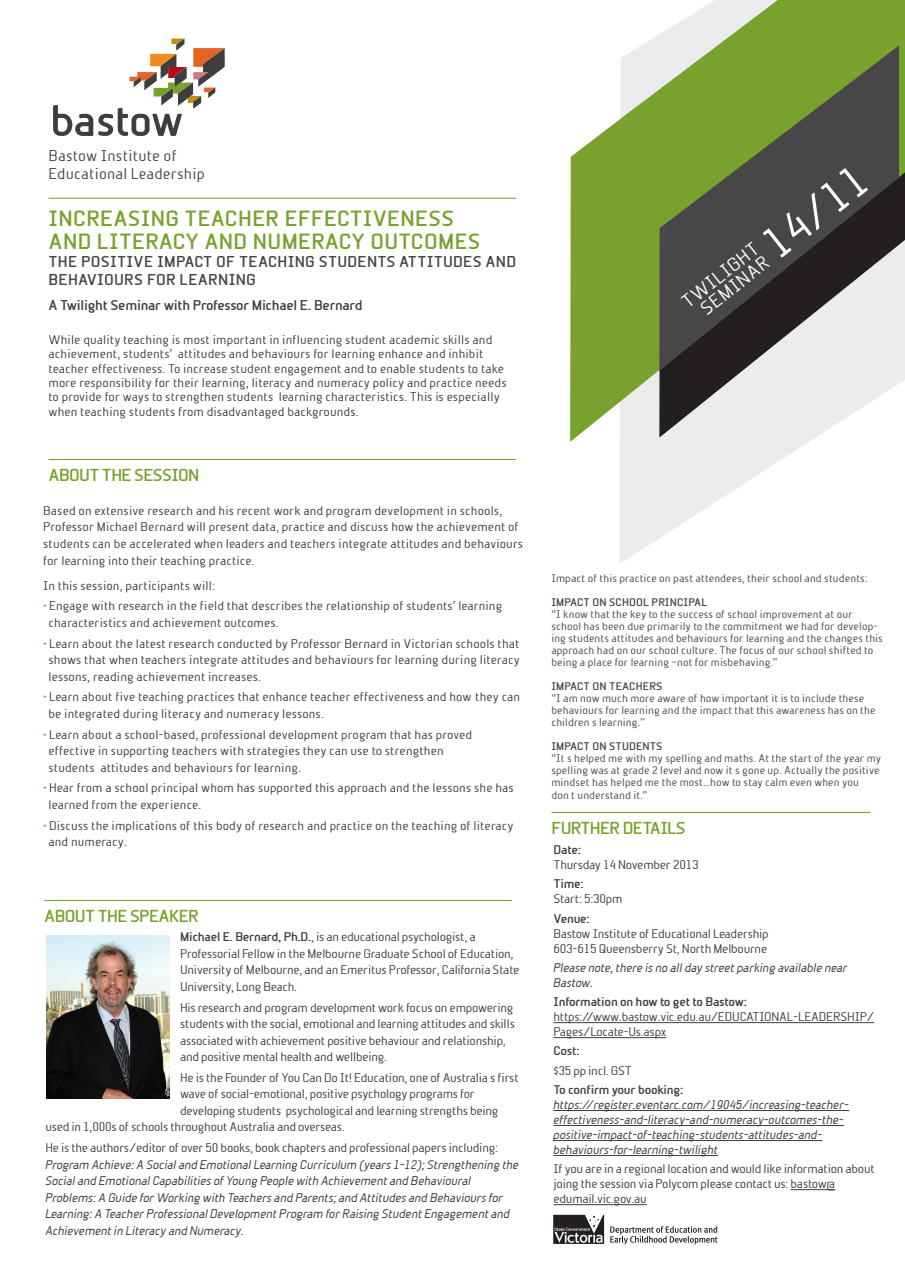
<style>
.page{position:relative;width:905px;height:1275px;background:#fff}
.page>*{position:absolute;margin:0;border:0;box-sizing:border-box;transform-origin:0 0}
.t1{font:42.9px "Beta Sans Norm";color:#fff}
.t2{font:700 21px/22.5px "Beta Sans";letter-spacing:.015em;color:#78a22d}
.t3{font:18.3px/16.8px "Beta Sans Norm";color:#fff;text-align:center}
.t4{font:700 16.5px "Beta Sans";letter-spacing:-.04em;color:#78a22d}
.t5{font:700 15px "Beta Sans";letter-spacing:.015em;color:#484648}
.t6{font:14.85px/17.9px "Beta Sans Norm";letter-spacing:.015em;color:#484648}
.t7{font:700 13.5px "Beta Sans";letter-spacing:-.02em;color:#3e3e3f}
.t8{font:12px/16.5px "Beta Sans Norm";letter-spacing:-.005em;color:#3e3e3f}
.t9{font:italic 12px/15px "Beta Sans Norm";letter-spacing:-.02em;color:#3e3e3f}
.t10{font:700 12px "Beta Sans";letter-spacing:-.02em;color:#3e3e3f}
.t11{font:10.5px/12px "Beta Sans Norm";letter-spacing:.01em;color:#484648}
.t12{font:700 10.5px "Beta Sans";letter-spacing:.01em;color:#484648}
.s1{color:#78a22d}
.s2{font-family:"Beta Sans";font-weight:700}
</style>
<div class="page">
<svg style="left:619px;top:442px;width:189px;height:122px"></svg>
<svg style="left:570px;top:0;width:335px;height:442px;fill:#78a22d"></svg>
<svg style="left:53px;top:39px;width:172px;height:97px"></svg>
<hr style="left:49px;top:198px;width:467px;height:1px;background:#78a22d">
<svg style="left:659px;top:45px;width:240px;height:326px;background:#666f51"></svg>
<hr style="left:44px;top:900px;width:468px;height:1px;background:#78a22d">
<hr style="left:49px;top:459px;width:467px;height:1px;background:#78a22d">
<hr style="left:553px;top:1022px;width:321px;height:1px;background:#3e3e3f">
<hr style="left:553px;top:1037px;width:113px;height:1px;background:#3e3e3f">
<hr style="left:553px;top:1110px;width:296px;height:1px;background:#3e3e3f">
<hr style="left:553px;top:1125px;width:291px;height:1px;background:#3e3e3f">
<hr style="left:553px;top:1140px;width:269px;height:1px;background:#3e3e3f">
<hr style="left:553px;top:1155px;width:165px;height:1px;background:#3e3e3f">
<hr style="left:791px;top:1189px;width:44px;height:1px;background:#3e3e3f">
<hr style="left:553px;top:1204px;width:94px;height:1px;background:#3e3e3f">
<hr style="left:551px;top:812px;width:319px;height:1px;background:#78a22d">
<svg style="left:553px;top:1215px;width:51px;height:29px"></svg>
<svg style="left:610px;top:1226px;width:107px;height:18px"></svg>
<img style="left:47px;top:935px;width:123px;height:164px">
<p class="t6" style="left:49px;top:147px;width:158px">Bastow Institute of<br>Educational Leadership</p>
<h2 class="t2" style="left:49px;top:208px;width:433px">Increasing Teacher Effectiveness and Literacy and Numeracy Outcomes</h2>
<p class="t5" style="left:49px;top:253px;width:300px">the positive impact of teaCHING STUDEN</p>
<p class="t5" style="left:378px;top:253px;width:76px">TS ATTITUDES</p>
<p class="t5" style="left:486px;top:253px;width:11px">AND</p>
<p class="t5" style="left:49px;top:271px;width:21px">BEHAV</p>
<p class="t5" style="left:97px;top:271px;width:27px">IOURS</p>
<p class="t5" style="left:147px;top:271px;width:52px">FOR LEARN</p>
<p class="t5" style="left:229px;top:271px;width:18px">ING</p>
<p class="t7" style="left:49px;top:297px;width:315px">A Twilight Seminar with Professor Michael E. Bernard</p>
<p class="t8" style="left:49px;top:332px;width:460px;line-height:14.4px">While quality teaching is most important in influencing student academic skills and achievement, students'’ attitudes and behaviours for learning enhance and inhibit teacher effectiveness. To increase student engagement and to enable students to take more responsibility for their learning, literacy and numeracy policy and practice needs to provide for ways to strengthen students’ learning characteristics. This is especially when teaching students from disadvantaged backgrounds.</p>
<h3 class="t4" style="left:49px;top:466px;width:11px">Abo</h3>
<h3 class="t4" style="left:79px;top:466px;width:122px">ut the Session</h3>
<p class="t8" style="left:43px;top:502px;width:481px">Based on extensive research and his recent work and program development in schools, Professor Michael Bernard will present data, practice and discuss how the achievement of students can be accelerated when leaders and teachers integrate attitudes and behaviours for learning into their teaching practice.</p>
<p class="t8" style="left:43px;top:577px;width:173px">In this session, participants will:</p>
<p class="t8" style="left:48px;top:598px;width:455px;text-indent:-5px"><span class="s1">•</span> Engage with research in the field that describes the relationship of students'’learning characteristics and achievement outcomes.</p>
<p class="t8" style="left:48px;top:635px;width:473px;text-align:justify;text-indent:-5px"><span class="s1">•</span> Learn about the latest research conducted by Professor Bernard in Victorian schools that shows that when teachers integrate attitudes and behaviours for learning during literacy lessons, reading achievement increases.</p>
<p class="t8" style="left:48px;top:689px;width:473px;text-indent:-5px"><span class="s1">•</span> Learn about five teaching practices that enhance teacher effectiveness and how they can be integrated during literacy and numeracy lessons.</p>
<p class="t8" style="left:48px;top:726px;width:425px;text-indent:-5px"><span class="s1">•</span> Learn about a school-based, professional development program that has proved effective in supporting teachers with strategies they can use to strengthen students’ attitudes and behaviours for learning.</p>
<p class="t8" style="left:48px;top:780px;width:467px;text-indent:-5px"><span class="s1">•</span> Hear from a school principal whom has supported this approach and the lessons she has learned from the experience.</p>
<p class="t8" style="left:48px;top:817px;width:467px;text-indent:-5px"><span class="s1">•</span> Discuss the implications of this body of research and practice on the teaching of literacy and numeracy.</p>
<h3 class="t4" style="left:44px;top:907px;width:11px">Abo</h3>
<h3 class="t4" style="left:75px;top:907px;width:125px">ut the speaker</h3>
<p class="t8" style="left:180px;top:929px;width:341px"><span class="s2">Michael E. Bernard, Ph.D.</span>, is an educational psychologist, a Professorial Fellow in the Melbourne Graduate School of Education, University of Melbourne, and an Emeritus Professor, California State University, Long Beach.</p>
<p class="t8" style="left:180px;top:999px;width:336px">His research and program development work focus on empowering students with the social, emotional and learning attitudes and skills associated with achievement positive behaviour and relationship, and positive mental health and wellbeing.</p>
<p class="t8" style="left:180px;top:1069px;width:340px">He is the Founder of You Can Do It! Education, one of Australia’s first</p>
<p class="t8" style="left:180px;top:1086px;width:296px">wave of social-emotional, positive psychology programs for</p>
<p class="t8" style="left:180px;top:1102px;width:320px">developing students’ psychological and learning strengths being</p>
<p class="t8" style="left:45px;top:1119px;width:301px">used in 1,000s of schools throughout Australia and overseas.</p>
<p class="t8" style="left:45px;top:1139px;width:454px">He is the authors/editor of over 50 books, book chapters and professional papers including:</p>
<p class="t9" style="left:45px;top:1156px;width:475px;line-height:16.5px">Program Achieve: A Social and Emotional Learning Curriculum (years 1-12); Strengthening the Social and Emotional Capabilities of Young People with Achievement and Behavioural Problems: A Guide for Working with Teachers and Parents; and Attitudes and Behaviours for Learning: A Teacher Professional Development Program for Raising Student Engagement and Achievement in Literacy and Numeracy.</p>
<h1 class="t1" style="left:752px;top:229px;width:122px;rotate:-38deg">14/11</h1>
<h3 class="t3" style="left:679px;top:297px;width:94px;rotate:-38deg">TWILIGHT<br>SEMINAR</h3>
<p class="t11" style="left:551px;top:572px;width:318px">Impact of this practice on past attendees, their school and students:</p>
<p class="t12" style="left:551px;top:596px;width:13px">IMPAC</p>
<p class="t12" style="left:583px;top:596px;width:33px">T ON SCH</p>
<p class="t12" style="left:629px;top:596px;width:80px">OOL PRINCIPAL</p>
<p class="t11" style="left:551px;top:608px;width:333px">“I know that the key to the success of school improvement at our school has been due primarily to the commitment we had for develop&shy;ing students attitudes and behaviours for learning and the changes this approach had on our school culture. The focus of our school shifted to being a place for learning –not for misbehaving.”</p>
<p class="t12" style="left:551px;top:680px;width:13px">IMPAC</p>
<p class="t12" style="left:583px;top:680px;width:40px">T ON TEACHERS</p>
<p class="t11" style="left:551px;top:692px;width:326px">“I am now much more aware of how important it is to include these behaviours for learning and the impact that this awareness has on the children’s learning.”</p>
<p class="t12" style="left:551px;top:740px;width:13px">IMPAC</p>
<p class="t12" style="left:583px;top:740px;width:47px">T ON STUDEN</p>
<p class="t12" style="left:650px;top:740px;width:13px">TS</p>
<p class="t11" style="left:551px;top:752px;width:331px">“It’s helped me with my spelling and maths. At the start of the year my spelling was at grade 2 level and now it s gone up. Actually the positive mindset has helped me the most…how to stay calm even when you don’t understand it.”</p>
<h3 class="t4" style="left:551px;top:819px;width:49px">FURTHER</h3>
<h3 class="t4" style="left:623px;top:819px;width:62px">DETAILS</h3>
<p class="t10" style="left:553px;top:843px;width:29px">Date:</p>
<p class="t8" style="left:553px;top:856px;width:147px">Thursday 14 November 2013</p>
<p class="t10" style="left:553px;top:877px;width:32px">Time:</p>
<p class="t8" style="left:553px;top:891px;width:71px">Start: 5:30pm</p>
<p class="t10" style="left:553px;top:911px;width:38px">Venue:</p>
<p class="t8" style="left:553px;top:926px;width:217px;line-height:15px">Bastow Institute of Educational Leadership<br>603-615 Queensberry St, North Melbourne</p>
<p class="t9" style="left:553px;top:960px;width:296px">Please note, there is no all day street parking available near<br>Bastow.</p>
<p class="t10" style="left:553px;top:995px;width:195px">Information on how to get to Bastow:</p>
<p class="t8" style="left:553px;top:1009px;width:322px;line-height:15px">https://www.bastow.vic.edu.au/EDUCATIONAL-LEADERSHIP/<br>Pages/Locate-Us.aspx</p>
<p class="t10" style="left:553px;top:1044px;width:28px">Cost:</p>
<p class="t8" style="left:553px;top:1062px;width:80px">$35 pp incl. GST</p>
<p class="t10" style="left:553px;top:1082px;width:131px">To confirm your booking:</p>
<p class="t9" style="left:553px;top:1097px;width:297px">https://register.eventarc.com/19045/increasing-teacher&shy;effectiveness-and-literacy-and-numeracy-outcomes-the&shy;positive-impact-of-teaching-students-attitudes-and&shy;behaviours-for-learning-twilight</p>
<p class="t8" style="left:553px;top:1161px;width:323px;line-height:15px">If you are in a regional location and would like information about joing the session via Polycom please contact us: bastow@ edumail.vic.gov.au</p>
</div>
